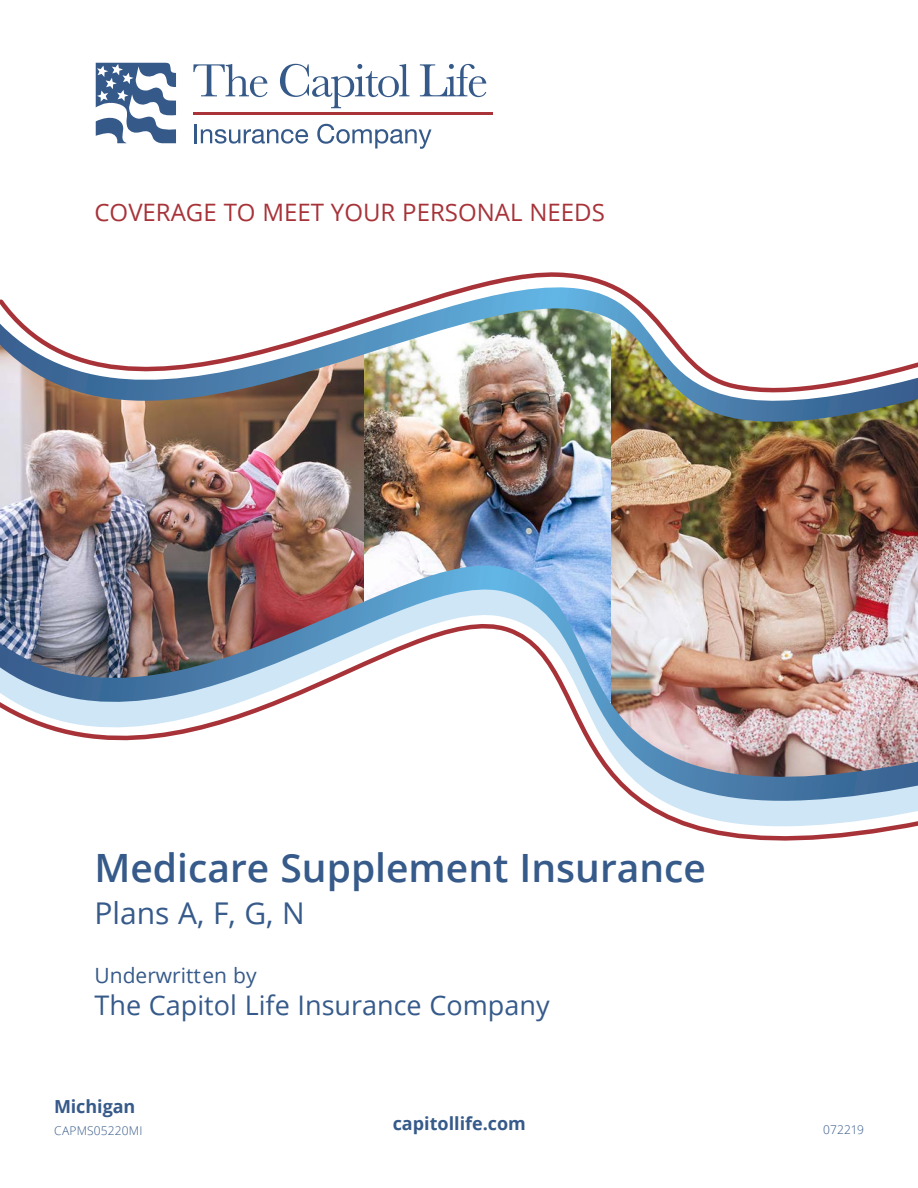
<style>
.page{position:relative;width:918px;height:1188px;background:#fff}
.page>*{position:absolute;margin:0;border:0;box-sizing:border-box;transform-origin:0 0}
.t1{font:600 39px "Open Sans";color:#365a8a}
.t2{font:30px "Open Sans";color:#365a8a}
.t3{font:27px "Open Sans";color:#365a8a}
.t4{font:24px "Open Sans";color:#a73339}
.t5{font:21px "Open Sans";color:#365a8a}
.t6{font:700 18px "Open Sans";color:#365a8a}
.t7{font:300 12px "Open Sans";letter-spacing:.01em;color:#365a8a}
</style>
<div class="page">
<img style="left:0;top:506px;width:364px;height:60px">
<img style="left:364px;top:506px;width:248px;height:60px">
<img style="left:612px;top:506px;width:306px;height:60px">
<img style="left:0;top:569px;width:918px;height:25px">
<svg style="left:0;top:62px;width:918px;height:444px"></svg>
<svg style="left:96px;top:63px;width:80px;height:80px"></svg>
<hr style="left:194px;top:124px;width:3px;height:19px;background:#355989">
<svg style="left:201px;top:129px;width:107px;height:15px"></svg>
<svg style="left:317px;top:124px;width:115px;height:25px"></svg>
<hr style="left:193px;top:112px;width:299px;height:3px;background:#a83439">
<svg style="left:193px;top:64px;width:74px;height:33px"></svg>
<svg style="left:280px;top:64px;width:130px;height:44px"></svg>
<svg style="left:420px;top:64px;width:66px;height:33px"></svg>
<img style="left:0;top:594px;width:918px;height:247px">
<img style="left:0;top:270px;width:918px;height:200px">
<p class="t4" style="left:94px;top:196px;width:512px">COVERAGE TO MEET YOUR PERSONAL NEEDS</p>
<h1 class="t1" style="left:94px;top:841px;width:613px">Medicare Supplement Insurance</h1>
<p class="t2" style="left:94px;top:892px;width:212px">Plans A, F, G, N</p>
<p class="t5" style="left:94px;top:961px;width:164px">Underwritten by</p>
<p class="t3" style="left:94px;top:987px;width:457px">The Capitol Life Insurance Company</p>
<p class="t6" style="left:54px;top:1093px;width:83px">Michigan</p>
<p class="t6" style="left:393px;top:1111px;width:135px">capitollife.com</p>
<p class="t7" style="left:54px;top:1122px;width:90px">CAPMS05220MI</p>
<p class="t7" style="left:823px;top:1122px;width:42px">072219</p>
</div>
